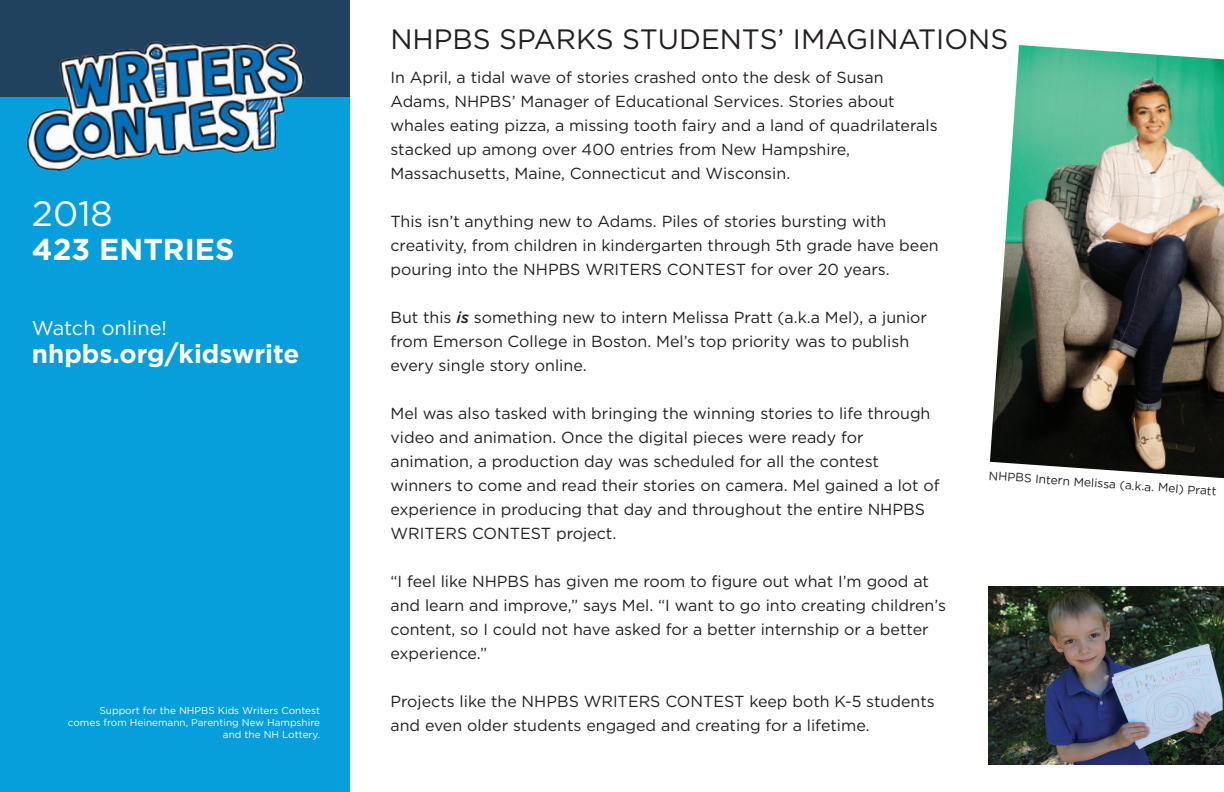
<style>
.page{position:relative;width:1224px;height:792px;background:#fff}
.page>*{position:absolute;margin:0;border:0;box-sizing:border-box;transform-origin:0 0}
.t1{font:35.2px "Gotham";color:#fff}
.t2{font:700 30.2px "Gotham";color:#fff}
.t3{font:28px "Gotham";color:#231f20}
.t4{font:700 26px "Gotham";color:#fff}
.t5{font:20px "Gotham";color:#fff}
.t6{font:16px/24px "Gotham";color:#231f20}
.t7{font:12px "Gotham";color:#231f20}
.t8{font:10px/12px "Gotham";color:#fff;text-align:right}
.s1{font-weight:500;font-style:italic}
</style>
<div class="page">
<div style="left:0;top:56px;width:349px;height:736px;background:#069edb"></div>
<div style="left:0;top:0;width:349px;height:96px;background:#21425e"></div>
<img style="left:16px;top:41px;width:304px;height:131px">
<img style="left:990px;top:45px;width:234px;height:433px">
<img style="left:989px;top:586px;width:235px;height:179px">
<p class="t1" style="left:32px;top:194px;width:82px">2018</p>
<p class="t2" style="left:32px;top:232px;width:204px">423 ENTRIES</p>
<p class="t5" style="left:32px;top:317px;width:137px">Watch online!</p>
<p class="t4" style="left:32px;top:339px;width:269px">nhpbs.org/kidswrite</p>
<p class="t8" style="left:68px;top:704px;width:254px">Support for the NHPBS Kids Writers Contest comes from Heinemann, Parenting New Hampshire and the NH Lottery.</p>
<p class="t3" style="left:390px;top:24px;width:619px">NHPBS SPARKS STUDENTS’ IMAGINATIONS</p>
<p class="t6" style="left:390px;top:65px;width:549px">In April, a tidal wave of stories crashed onto the desk of Susan Adams, NHPBS’ Manager of Educational Services. Stories about whales eating pizza, a missing tooth fairy and a land of quadrilaterals stacked up among over 400 entries from New Hampshire, Massachusetts, Maine, Connecticut and Wisconsin.</p>
<p class="t6" style="left:390px;top:209px;width:550px">This isn’t anything new to Adams. Piles of stories bursting with creativity, from children in kindergarten through 5th grade have been pouring into the NHPBS WRITERS CONTEST for over 20 years.</p>
<p class="t6" style="left:390px;top:305px;width:538px">But this <span class="s1">is</span> something new to intern Melissa Pratt (a.k.a Mel), a junior from Emerson College in Boston. Mel’s top priority was to publish every single story online.</p>
<p class="t6" style="left:390px;top:401px;width:551px">Mel was also tasked with bringing the winning stories to life through video and animation. Once the digital pieces were ready for animation, a production day was scheduled for all the contest winners to come and read their stories on camera. Mel gained a lot of experience in producing that day and throughout the entire NHPBS WRITERS CONTEST project.</p>
<p class="t6" style="left:390px;top:569px;width:557px">“I feel like NHPBS has given me room to figure out what I’m good at and learn and improve,” says Mel. “I want to go into creating children’s content, so I could not have asked for a better internship or a better experience.”</p>
<p class="t6" style="left:390px;top:689px;width:546px">Projects like the NHPBS WRITERS CONTEST keep both K-5 students and even older students engaged and creating for a lifetime.</p>
<p class="t7" style="left:989px;top:469px;width:230px;rotate:4deg">NHPBS Intern Melissa (a.k.a. Mel) Pratt</p>
</div>
